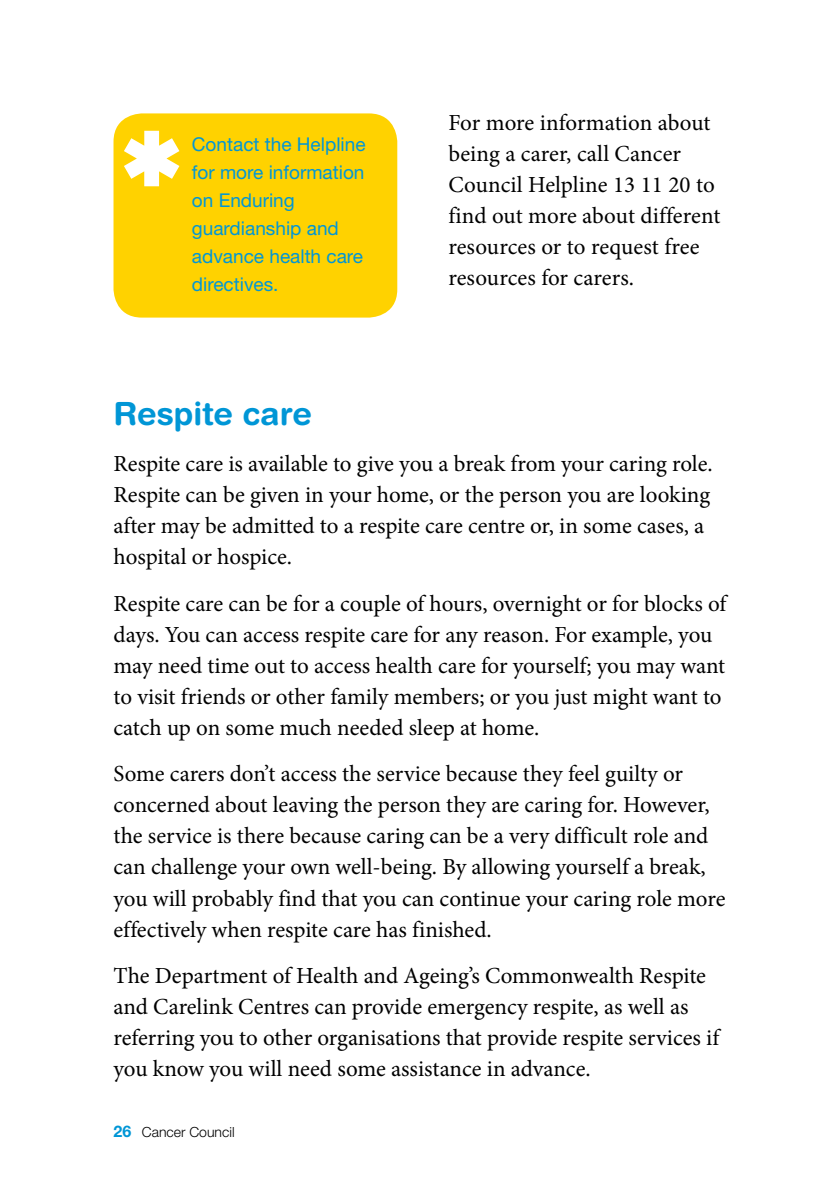
<style>
.page{position:relative;width:840px;height:1191px;background:#fff}
.page>*{position:absolute;margin:0;border:0;box-sizing:border-box;transform-origin:0 0}
.t1{font:700 32px "Helvetica Rounded LT Std";letter-spacing:-.005em;color:#0096d6}
.t2{font:23px/31px "Minion Pro";letter-spacing:-.005em;color:#000}
.t3{font:19px/28px "Helvetica Neue LT Std";color:#0096d6}
.t4{font:300 14px "Helvetica Neue LT Std";color:#000}
.s1{font-weight:700;font-size:16px;color:#0096d6}
</style>
<div class="page">
<div style="left:113px;top:113px;width:284px;height:204px;background:#ffd200;border-radius:28px"></div>
<svg style="left:124px;top:131px;width:55px;height:55px"></svg>
<p class="t3" style="left:192px;top:130px;width:175px">Contact the Helpline for more information on Enduring guardianship and advance health care directives.</p>
<p class="t2" style="left:448px;top:107px;width:273px">For more information about being a carer, call Cancer<br>Council Helpline 13 11 20 to find out more about different resources or to request free resources for carers.</p>
<p class="t1" style="left:113px;top:394px;width:200px">Respite care</p>
<p class="t2" style="left:113px;top:448px;width:600px">Respite care is available to give you a break from your caring role.<br>Respite can be given in your home, or the person you are looking after may be admitted to a respite care centre or, in some cases, a hospital or hospice.</p>
<p class="t2" style="left:113px;top:588px;width:614px">Respite care can be for a couple of hours, overnight or for blocks of days. You can access respite care for any reason. For example, you may need time out to access health care for yourself; you may want to visit friends or other family members; or you just might want to catch up on some much needed sleep at home.</p>
<p class="t2" style="left:113px;top:758px;width:613px">Some carers don’t access the service because they feel guilty or concerned about leaving the person they are caring for. However, the service is there because caring can be a very difficult role and can challenge your own well-being. By allowing yourself a break, you will probably find that you can continue your caring role more effectively when respite care has finished.</p>
<p class="t2" style="left:113px;top:960px;width:607px">The Department of Health and Ageing’s Commonwealth Respite and Carelink Centres can provide emergency respite, as well as referring you to other organisations that provide respite services if you know you will need some assistance in advance.</p>
<p class="t4" style="left:113px;top:1123px;width:122px"><span class="s1">26</span> Cancer Council</p>
</div>
